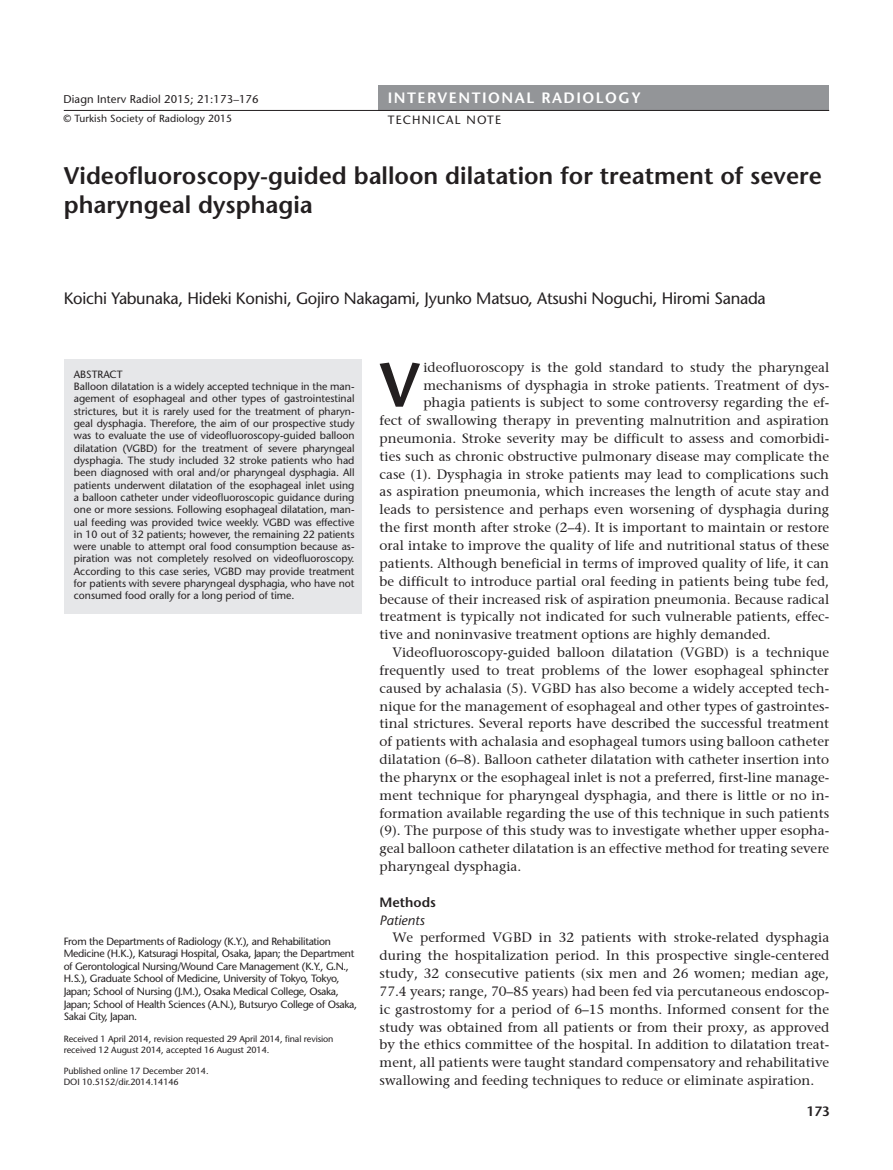
<style>
.page{position:relative;width:893px;height:1170px;background:#fff}
.page>*{position:absolute;margin:0;border:0;box-sizing:border-box;transform-origin:0 0}
.t1{font:600 62.1px "Stone Sans Std";color:#231f20}
.t2{font:600 24px/28.8px "Stone Sans Std";color:#231f20}
.t3{font:16.5px "Stone Sans Normal Tr";letter-spacing:-.015em;color:#231f20}
.t4{font:600 15px "Stone Sans Std";letter-spacing:.1em;color:#fff}
.t5{font:13.5px/17.9px "Stone Serif";color:#231f20;text-align:justify}
.t6{font:600 13.5px "Stone Sans Std";color:#231f20}
.t7{font:13.5px "Stone Sans Italic Tr";color:#231f20}
.t8{font:12px "Stone Sans Normal Tr";letter-spacing:.1em;color:#231f20}
.t9{font:11.25px "Stone Sans Normal Tr";letter-spacing:.01em;color:#231f20}
.t10{font:10.5px/12.3px "Stone Sans Normal Tr";letter-spacing:-.025em;color:#231f20;text-align:justify}
.t11{font:10.5px "Stone Sans Normal Tr";color:#231f20}
.t12{font:10.35px "Stone Sans Normal Tr";letter-spacing:.01em;color:#231f20}
.t13{font:9px/10.8px "Stone Sans Normal Tr";letter-spacing:-.01em;color:#231f20}
</style>
<div class="page">
<div style="left:378px;top:85px;width:451px;height:26px;background:#939598"></div>
<hr style="left:64px;top:110px;width:765px;height:1px;background:#231f20">
<div style="left:64px;top:358px;width:297px;height:255px;background:#e6e7e9"></div>
<p class="t9" style="left:63px;top:92px;width:197px">Diagn Interv Radiol 2015; 21:173–176</p>
<p class="t12" style="left:63px;top:112px;width:170px">© Turkish Society of Radiology 2015</p>
<p class="t4" style="left:388px;top:88px;width:255px">INTERVENTIONAL RADIOLOGY</p>
<p class="t8" style="left:388px;top:112px;width:115px">TECHNICAL NOTE</p>
<p class="t2" style="left:64px;top:161px;width:760px">Videofluoroscopy-guided balloon dilatation for treatment of severe pharyngeal dysphagia</p>
<p class="t3" style="left:64px;top:288px;width:704px">Koichi Yabunaka, Hideki Konishi, Gojiro Nakagami, Jyunko Matsuo, Atsushi Noguchi, Hiromi Sanada</p>
<p class="t11" style="left:74px;top:368px;width:50px">ABSTRACT</p>
<p class="t10" style="left:74px;top:380px;width:282px">Balloon dilatation is a widely accepted technique in the man&shy;agement of esophageal and other types of gastrointestinal strictures, but it is rarely used for the treatment of pharyn&shy;geal dysphagia. Therefore, the aim of our prospective study was to evaluate the use of videofluoroscopy-guided balloon dilatation (VGBD) for the treatment of severe pharyngeal dysphagia. The study included 32 stroke patients who had been diagnosed with oral and/or pharyngeal dysphagia. All patients underwent dilatation of the esophageal inlet using a balloon catheter under videofluoroscopic guidance during one or more sessions. Following esophageal dilatation, man&shy;ual feeding was provided twice weekly. VGBD was effective in 10 out of 32 patients; however, the remaining 22 patients were unable to attempt oral food consumption because as&shy;piration was not completely resolved on videofluoroscopy.<br>According to this case series, VGBD may provide treatment for patients with severe pharyngeal dysphagia, who have not consumed food orally for a long period of time.</p>
<p class="t10" style="left:64px;top:934px;width:295px;text-align:left">From the Departments of Radiology (K.Y.), and Rehabilitation Medicine (H.K.), Katsuragi Hospital, Osaka, Japan; the Department of Gerontological Nursing/Wound Care Management (K.Y., G.N., H.S.), Graduate School of Medicine, University of Tokyo, Tokyo, Japan; School of Nursing (J.M.), Osaka Medical College, Osaka, Japan; School of Health Sciences (A.N.), Butsuryo College of Osaka, Sakai City, Japan.</p>
<p class="t13" style="left:64px;top:1033px;width:271px">Received 1 April 2014, revision requested 29 April 2014, final revision received 12 August 2014, accepted 16 August 2014.</p>
<p class="t13" style="left:64px;top:1065px;width:146px">Published online 17 December 2014.</p>
<p class="t13" style="left:64px;top:1076px;width:116px">DOI 10.5152/dir.2014.14146</p>
<p class="t1" style="left:379px;top:347px;width:42px">V</p>
<p class="t5" style="left:423px;top:358px;width:407px">ideofluoroscopy is the gold standard to study the pharyngeal</p>
<p class="t5" style="left:423px;top:376px;width:407px">mechanisms of dysphagia in stroke patients. Treatment of dys-</p>
<p class="t5" style="left:423px;top:393px;width:407px">phagia patients is subject to some controversy regarding the ef-</p>
<p class="t5" style="left:380px;top:411px;width:451px">fect of swallowing therapy in preventing malnutrition and aspiration</p>
<p class="t5" style="left:380px;top:429px;width:451px">pneumonia. Stroke severity may be difficult to assess and comorbidi-</p>
<p class="t5" style="left:380px;top:447px;width:451px">ties such as chronic obstructive pulmonary disease may complicate the</p>
<p class="t5" style="left:380px;top:464px;width:451px">case (1). Dysphagia in stroke patients may lead to complications such</p>
<p class="t5" style="left:380px;top:482px;width:451px">as aspiration pneumonia, which increases the length of acute stay and</p>
<p class="t5" style="left:380px;top:500px;width:451px">leads to persistence and perhaps even worsening of dysphagia during</p>
<p class="t5" style="left:380px;top:518px;width:451px">the first month after stroke (2–4). It is important to maintain or restore</p>
<p class="t5" style="left:380px;top:536px;width:451px">oral intake to improve the quality of life and nutritional status of these</p>
<p class="t5" style="left:380px;top:554px;width:451px">patients. Although beneficial in terms of improved quality of life, it can</p>
<p class="t5" style="left:380px;top:571px;width:451px">be difficult to introduce partial oral feeding in patients being tube fed,</p>
<p class="t5" style="left:380px;top:589px;width:451px">because of their increased risk of aspiration pneumonia. Because radical</p>
<p class="t5" style="left:380px;top:607px;width:451px">treatment is typically not indicated for such vulnerable patients, effec-</p>
<p class="t5" style="left:380px;top:625px;width:393px">tive and noninvasive treatment options are highly demanded.</p>
<p class="t5" style="left:380px;top:643px;width:451px;text-indent:13px">Videofluoroscopy-guided balloon dilatation (VGBD) is a technique frequently used to treat problems of the lower esophageal sphincter caused by achalasia (5). VGBD has also become a widely accepted tech&shy;nique for the management of esophageal and other types of gastrointes&shy;tinal strictures. Several reports have described the successful treatment of patients with achalasia and esophageal tumors using balloon catheter dilatation (6–8). Balloon catheter dilatation with catheter insertion into the pharynx or the esophageal inlet is not a preferred, first-line manage&shy;ment technique for pharyngeal dysphagia, and there is little or no in&shy;formation available regarding the use of this technique in such patients (9). The purpose of this study was to investigate whether upper esopha&shy;geal balloon catheter dilatation is an effective method for treating severe pharyngeal dysphagia.</p>
<p class="t6" style="left:380px;top:893px;width:58px">Methods</p>
<p class="t7" style="left:380px;top:911px;width:47px">Patients</p>
<p class="t5" style="left:380px;top:928px;width:451px;text-indent:13px">We performed VGBD in 32 patients with stroke-related dysphagia during the hospitalization period. In this prospective single-centered study, 32 consecutive patients (six men and 26 women; median age, 77.4 years; range, 70–85 years) had been fed via percutaneous endoscop&shy;ic gastrostomy for a period of 6–15 months. Informed consent for the study was obtained from all patients or from their proxy, as approved by the ethics committee of the hospital. In addition to dilatation treat&shy;ment, all patients were taught standard compensatory and rehabilitative swallowing and feeding techniques to reduce or eliminate aspiration.</p>
<p class="t6" style="left:807px;top:1103px;width:25px">173</p>
</div>
